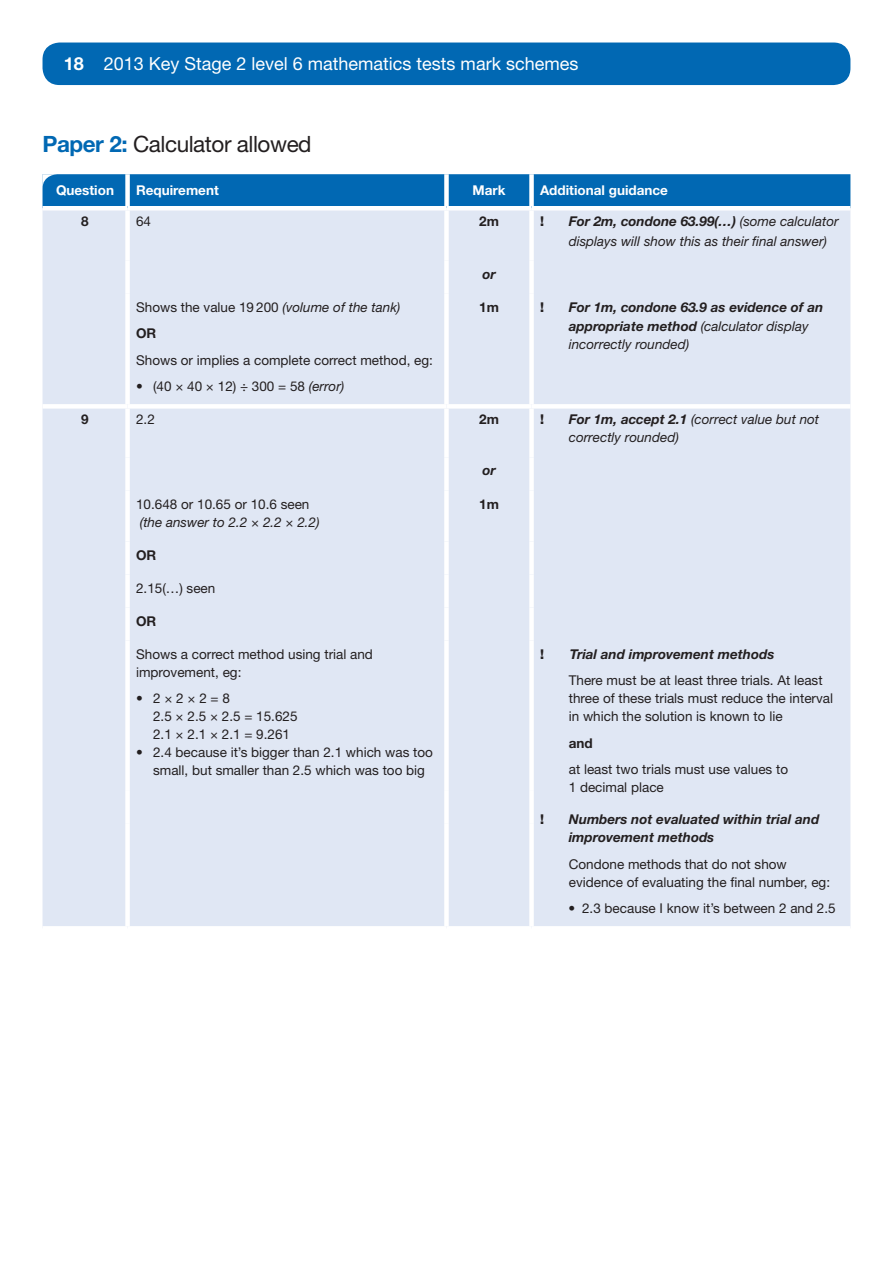
<style>
.page{position:relative;width:893px;height:1263px;background:#fff}
.page>*{position:absolute;margin:0;border:0;box-sizing:border-box;transform-origin:0 0}
.t1{font:22.5px "Helvetica Neue LT Std";letter-spacing:-.02em;color:#231f20}
.t2{font:18px "Helvetica Neue LT Std";color:#fff}
.t3{font:13.5px/18px "Helvetica Neue LT Std";color:#231f20}
.t4{font:italic 13.5px/19.5px "Helvetica Neue LT Std";color:#231f20}
.t5{font:italic 700 13.5px/19.5px "Helvetica Neue LT Std";color:#231f20}
.t6{font:700 13.5px "Helvetica Neue LT Std";color:#fff}
.t7{font:700 13.5px "Helvetica Neue LT Std";color:#231f20}
.t8{font:800 13.5px "Helvetica Neue LT Std";color:#231f20}
.s1{font-weight:700}
.s2{font-weight:700;color:#0168b3}
.s3{font-style:italic}
.s4{font-weight:400}
</style>
<div class="page">
<div style="left:43px;top:43px;width:807px;height:42px;background:#0168b3;border-radius:17px"></div>
<div style="left:43px;top:210px;width:807px;height:716px;background:#e0e7f4"></div>
<div style="left:125px;top:210px;width:5px;height:51px;background:#fff"></div>
<div style="left:444px;top:210px;width:5px;height:51px;background:#fff"></div>
<div style="left:529px;top:210px;width:5px;height:51px;background:#fff"></div>
<div style="left:125px;top:261px;width:5px;height:33px;background:#fff"></div>
<div style="left:444px;top:261px;width:5px;height:33px;background:#fff"></div>
<div style="left:529px;top:261px;width:5px;height:33px;background:#fff"></div>
<div style="left:125px;top:294px;width:5px;height:110px;background:#fff"></div>
<div style="left:444px;top:294px;width:5px;height:110px;background:#fff"></div>
<div style="left:529px;top:294px;width:5px;height:110px;background:#fff"></div>
<div style="left:43px;top:404px;width:85px;height:5px;background:#fff"></div>
<div style="left:128px;top:404px;width:318px;height:5px;background:#fff"></div>
<div style="left:125px;top:409px;width:5px;height:48px;background:#fff"></div>
<div style="left:446px;top:404px;width:85px;height:5px;background:#fff"></div>
<div style="left:444px;top:409px;width:5px;height:48px;background:#fff"></div>
<div style="left:531px;top:404px;width:319px;height:5px;background:#fff"></div>
<div style="left:529px;top:409px;width:5px;height:48px;background:#fff"></div>
<div style="left:125px;top:457px;width:5px;height:33px;background:#fff"></div>
<div style="left:444px;top:457px;width:5px;height:33px;background:#fff"></div>
<div style="left:529px;top:457px;width:5px;height:33px;background:#fff"></div>
<div style="left:125px;top:490px;width:5px;height:51px;background:#fff"></div>
<div style="left:444px;top:490px;width:5px;height:51px;background:#fff"></div>
<div style="left:529px;top:490px;width:5px;height:51px;background:#fff"></div>
<div style="left:125px;top:541px;width:5px;height:33px;background:#fff"></div>
<div style="left:444px;top:541px;width:5px;height:33px;background:#fff"></div>
<div style="left:529px;top:541px;width:5px;height:33px;background:#fff"></div>
<div style="left:125px;top:574px;width:5px;height:33px;background:#fff"></div>
<div style="left:444px;top:574px;width:5px;height:33px;background:#fff"></div>
<div style="left:529px;top:574px;width:5px;height:33px;background:#fff"></div>
<div style="left:125px;top:607px;width:5px;height:33px;background:#fff"></div>
<div style="left:444px;top:607px;width:5px;height:33px;background:#fff"></div>
<div style="left:529px;top:607px;width:5px;height:33px;background:#fff"></div>
<div style="left:125px;top:640px;width:5px;height:150px;background:#fff"></div>
<div style="left:444px;top:640px;width:5px;height:150px;background:#fff"></div>
<div style="left:529px;top:640px;width:5px;height:150px;background:#fff"></div>
<div style="left:125px;top:790px;width:5px;height:33px;background:#fff"></div>
<div style="left:444px;top:790px;width:5px;height:33px;background:#fff"></div>
<div style="left:529px;top:790px;width:5px;height:33px;background:#fff"></div>
<div style="left:125px;top:823px;width:5px;height:103px;background:#fff"></div>
<div style="left:444px;top:823px;width:5px;height:103px;background:#fff"></div>
<div style="left:529px;top:823px;width:5px;height:103px;background:#fff"></div>
<svg style="left:42px;top:174px;width:808px;height:34px;background:#1674b9"></svg>
<h2 class="t2" style="left:64px;top:53px;width:516px"><span class="s1">18</span> 2013 Key Stage 2 level 6 mathematics tests mark schemes</h2>
<h1 class="t1" style="left:43px;top:131px;width:271px"><span class="s2">Paper 2:</span> Calculator allowed</h1>
<p class="t6" style="left:56px;top:182px;width:59px">Question</p>
<p class="t6" style="left:136px;top:182px;width:84px">Requirement</p>
<p class="t6" style="left:472px;top:182px;width:34px">Mark</p>
<p class="t6" style="left:540px;top:182px;width:129px">Additional guidance</p>
<p class="t7" style="left:81px;top:213px;width:9px">8</p>
<p class="t3" style="left:136px;top:212px;width:17px">64</p>
<p class="t7" style="left:479px;top:213px;width:21px">2m</p>
<p class="t8" style="left:540px;top:214px;width:5px">!</p>
<p class="t4" style="left:569px;top:212px;width:271px"><span class="s1">For 2m, condone 63.99(…)</span> (some calculator displays will show this as their final answer)</p>
<p class="t5" style="left:482px;top:264px;width:15px">or</p>
<p class="t3" style="left:136px;top:294px;width:266px;line-height:26.5px">Shows the value 19 200 <span class="s3">(volume of the tank) </span><span class="s1">or</span></p>
<p class="t3" style="left:136px;top:351px;width:298px">Shows or implies a complete correct method, eg:</p>
<p class="t3" style="left:136px;top:377px;width:210px">• (40 × 40 × 12) ÷ 300 = 58 <span class="s3">(error)</span></p>
<p class="t7" style="left:479px;top:299px;width:21px">1m</p>
<p class="t8" style="left:540px;top:299px;width:5px">!</p>
<p class="t5" style="left:569px;top:297px;width:256px">For 1m, condone 63.9 as evidence of an appropriate method <span class="s4">(calculator display</span></p>
<p class="t4" style="left:569px;top:335px;width:122px">incorrectly rounded)</p>
<p class="t7" style="left:81px;top:411px;width:9px">9</p>
<p class="t3" style="left:136px;top:410px;width:20px">2.2</p>
<p class="t7" style="left:479px;top:411px;width:21px">2m</p>
<p class="t8" style="left:540px;top:412px;width:5px">!</p>
<p class="t4" style="left:569px;top:410px;width:252px;line-height:18px"><span class="s1">For 1m, accept 2.1</span> (correct value but not correctly rounded)</p>
<p class="t5" style="left:482px;top:461px;width:15px">or</p>
<p class="t3" style="left:136px;top:494px;width:175px">10.648 or 10.65 or 10.6 seen</p>
<p class="t4" style="left:140px;top:512px;width:181px">(the answer to 2.2 × 2.2 × 2.2)</p>
<p class="t7" style="left:479px;top:495px;width:21px">1m</p>
<p class="t7" style="left:136px;top:546px;width:22px">OR</p>
<p class="t3" style="left:136px;top:579px;width:81px">2.15(…) seen</p>
<p class="t7" style="left:136px;top:612px;width:22px">OR</p>
<p class="t3" style="left:136px;top:645px;width:238px">Shows a correct method using trial and improvement, eg:</p>
<p class="t3" style="left:153px;top:689px;width:146px;text-indent:-17px">• 2 × 2 × 2 = 8<br>2.5 × 2.5 × 2.5 = 15.625<br>2.1 × 2.1 × 2.1 = 9.261</p>
<p class="t3" style="left:153px;top:743px;width:281px;text-indent:-17px">• 2.4 because it’s bigger than 2.1 which was too small, but smaller than 2.5 which was too big</p>
<p class="t8" style="left:540px;top:646px;width:5px">!</p>
<p class="t5" style="left:570px;top:644px;width:206px">Trial and improvement methods</p>
<p class="t3" style="left:569px;top:671px;width:266px">There must be at least three trials. At least three of these trials must reduce the interval in which the solution is known to lie</p>
<p class="t7" style="left:569px;top:734px;width:26px">and</p>
<p class="t3" style="left:569px;top:760px;width:221px">at least two trials must use values to<br>1 decimal place</p>
<p class="t8" style="left:540px;top:811px;width:5px">!</p>
<p class="t5" style="left:569px;top:810px;width:252px;line-height:18px">Numbers not evaluated within trial and improvement methods</p>
<p class="t3" style="left:569px;top:855px;width:263px">Condone methods that do not show evidence of evaluating the final number, eg:</p>
<p class="t3" style="left:568px;top:899px;width:269px">• 2.3 because I know it’s between 2 and 2.5</p>
</div>
